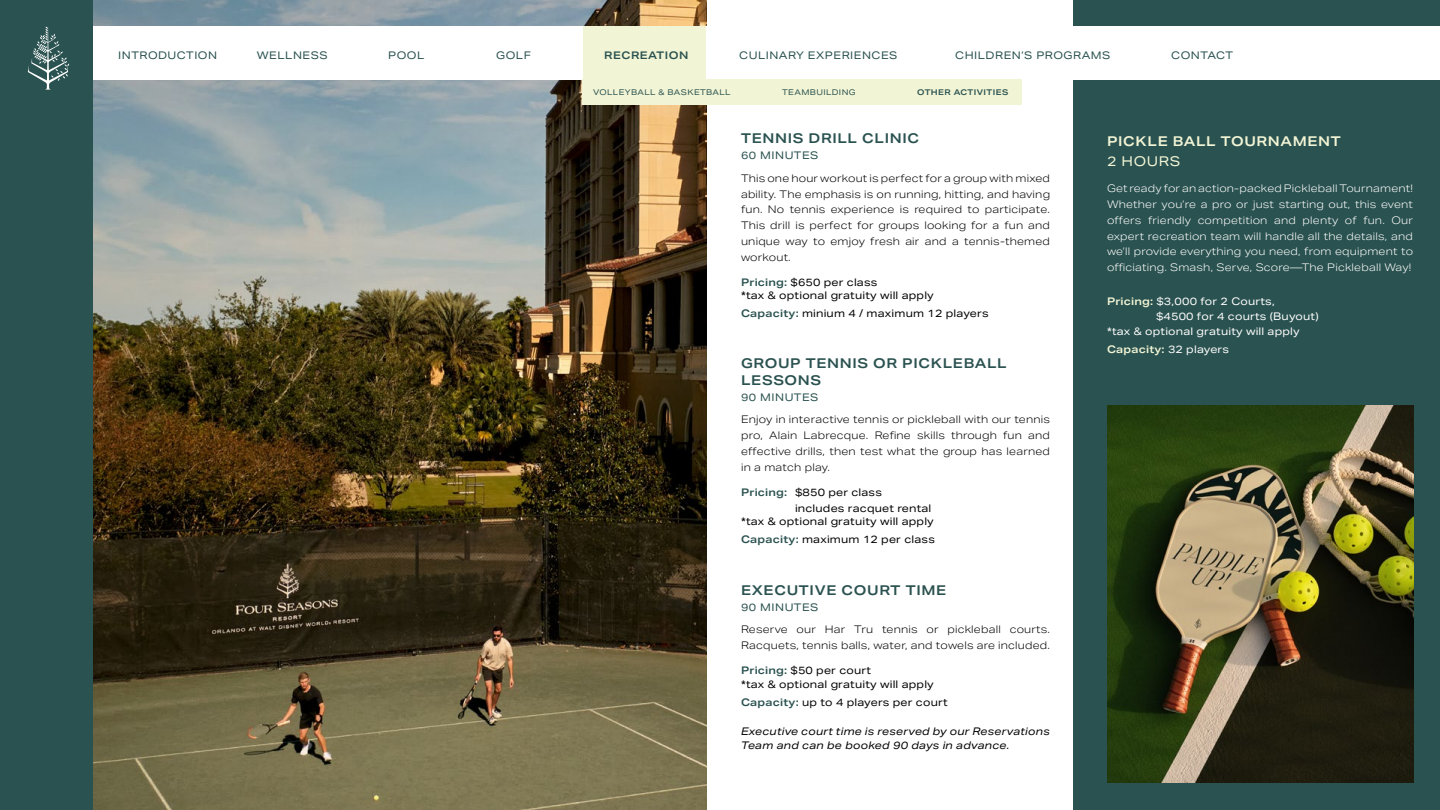
<style>
.page{position:relative;width:1440px;height:810px;background:#fff}
.page>*{position:absolute;margin:0;border:0;box-sizing:border-box;transform-origin:0 0}
.t1{font:600 13.5px/16.5px "Aktiv Grotesk Ex";letter-spacing:.05em;color:#2a5250}
.t2{font:600 13.5px "Aktiv Grotesk Ex";letter-spacing:.05em;color:#f2f5d5}
.t3{font:13.5px "Aktiv Grotesk Ex";letter-spacing:.05em;color:#f2f5d5}
.t4{font:300 10.5px/15.8px "Aktiv Grotesk Ex";letter-spacing:.02em;color:#000;text-align:justify}
.t5{font:300 10.5px/15.8px "Aktiv Grotesk Ex";letter-spacing:.02em;color:#fff;text-align:justify}
.t6{font:10.5px/15.8px "Aktiv Grotesk Ex";letter-spacing:.02em;color:#000}
.t7{font:10.5px "Aktiv Grotesk Ex";letter-spacing:.05em;color:#2a5250}
.t8{font:italic 10.5px/13.5px "Aktiv Grotesk Ex";letter-spacing:.02em;color:#000}
.t9{font:10.5px/15px "Aktiv Grotesk Ex";letter-spacing:.02em;color:#fff}
.t10{font:600 10.5px "Aktiv Grotesk Ex";letter-spacing:.02em;color:#f2f5d5}
.t11{font:600 10.5px "Aktiv Grotesk Ex";letter-spacing:.05em;color:#2a5250}
.t12{font:600 10.5px "Aktiv Grotesk Ex";letter-spacing:.02em;color:#2a5250}
.t13{font:7.88px "Aktiv Grotesk Ex";letter-spacing:.05em;color:#2a5250}
.t14{font:600 7.88px "Aktiv Grotesk Ex";letter-spacing:.05em;color:#2a5250}
.s1{font-weight:600;color:#2a5250}
.s2{font-weight:600;color:#f2f5d5}
.s3{font-weight:400;color:#fff}
</style>
<div class="page">
<div style="left:1073px;top:0;width:367px;height:810px;background:#2a5250"></div>
<img style="left:93px;top:0;width:613px;height:810px">
<div style="left:0;top:26px;width:1440px;height:54px;background:#fff"></div>
<div style="left:0;top:0;width:93px;height:810px;background:#2a5250"></div>
<div style="left:583px;top:26px;width:123px;height:71px;background:#f2f5d5"></div>
<div style="left:583px;top:80px;width:439px;height:25px;background:#f2f5d5"></div>
<svg style="left:28px;top:27px;width:41px;height:63px"></svg>
<img style="left:1108px;top:405px;width:306px;height:378px">
<p class="t7" style="left:118px;top:49px;width:100px">INTRODUCTION</p>
<p class="t7" style="left:257px;top:49px;width:72px">WELLNESS</p>
<p class="t7" style="left:388px;top:49px;width:38px">POOL</p>
<p class="t7" style="left:496px;top:49px;width:36px">GOLF</p>
<p class="t11" style="left:604px;top:49px;width:86px">RECREATION</p>
<p class="t7" style="left:739px;top:49px;width:160px">CULINARY EXPERIENCES</p>
<p class="t7" style="left:955px;top:49px;width:157px">CHILDREN’S PROGRAMS</p>
<p class="t7" style="left:1171px;top:49px;width:63px">CONTACT</p>
<p class="t13" style="left:593px;top:88px;width:139px">VOLLEYBALL &amp; BASKETBALL</p>
<p class="t13" style="left:782px;top:88px;width:75px">TEAMBUILDING</p>
<p class="t14" style="left:917px;top:88px;width:93px">OTHER ACTIVITIES</p>
<h3 class="t1" style="left:741px;top:130px;width:180px">TENNIS DRILL CLINIC</h3>
<p class="t7" style="left:741px;top:150px;width:79px">60 MINUTES</p>
<p class="t4" style="left:741px;top:170px;width:310px">This one hour workout is perfect for a group with mixed ability. The emphasis is on running, hitting, and having fun. No tennis experience is required to participate.<br>This drill is perfect for groups looking for a fun and unique way to emjoy fresh air and a tennis-themed workout.</p>
<p class="t6" style="left:741px;top:274px;width:138px"><span class="s1">Pricing:</span> $650 per class</p>
<p class="t6" style="left:741px;top:288px;width:194px">*tax &amp; optional gratuity will apply</p>
<p class="t6" style="left:741px;top:306px;width:249px"><span class="s1">Capacity:</span> minium 4 / maximum 12 players</p>
<h3 class="t1" style="left:741px;top:355px;width:267px">GROUP TENNIS OR PICKLEBALL<br>LESSONS</h3>
<p class="t7" style="left:741px;top:391px;width:79px">90 MINUTES</p>
<p class="t4" style="left:741px;top:412px;width:310px">Enjoy in interactive tennis or pickleball with our tennis pro, Alain Labrecque. Refine skills through fun and effective drills, then test what the group has learned in a match play.</p>
<p class="t12" style="left:741px;top:486px;width:48px">Pricing:</p>
<p class="t6" style="left:795px;top:484px;width:138px">$850 per class includes racquet rental</p>
<p class="t6" style="left:741px;top:514px;width:194px">*tax &amp; optional gratuity will apply</p>
<p class="t6" style="left:741px;top:532px;width:195px"><span class="s1">Capacity:</span> maximum 12 per class</p>
<h3 class="t1" style="left:741px;top:582px;width:207px">EXECUTIVE COURT TIME</h3>
<p class="t7" style="left:741px;top:601px;width:79px">90 MINUTES</p>
<p class="t4" style="left:741px;top:622px;width:310px">Reserve our Har Tru tennis or pickleball courts.<br>Racquets, tennis balls, water, and towels are included.</p>
<p class="t6" style="left:741px;top:664px;width:194px;line-height:13.5px"><span class="s1">Pricing:</span> $50 per court<br>*tax &amp; optional gratuity will apply</p>
<p class="t6" style="left:741px;top:694px;width:208px"><span class="s1">Capacity:</span> up to 4 players per court</p>
<p class="t8" style="left:741px;top:725px;width:310px">Executive court time is reserved by our Reservations<br>Team and can be booked 90 days in advance.</p>
<h4 class="t2" style="left:1107px;top:134px;width:235px">PICKLE BALL TOURNAMENT</h4>
<p class="t3" style="left:1107px;top:153px;width:75px">2 HOURS</p>
<p class="t5" style="left:1107px;top:181px;width:308px">Get ready for an action-packed Pickleball Tournament!<br>Whether you’re a pro or just starting out, this event offers friendly competition and plenty of fun. Our expert recreation team will handle all the details, and we’ll provide everything you need, from equipment to officiating. Smash, Serve, Score—The Pickleball Way!</p>
<p class="t9" style="left:1156px;top:294px;width:164px;text-indent:-49px"><span class="s2">Pricing:</span> $3,000 for 2 Courts,<br>$4500 for 4 courts (Buyout)</p>
<p class="t9" style="left:1107px;top:324px;width:194px">*tax &amp; optional gratuity will apply</p>
<p class="t10" style="left:1107px;top:343px;width:124px">Capacity: <span class="s3">32 players</span></p>
</div>
